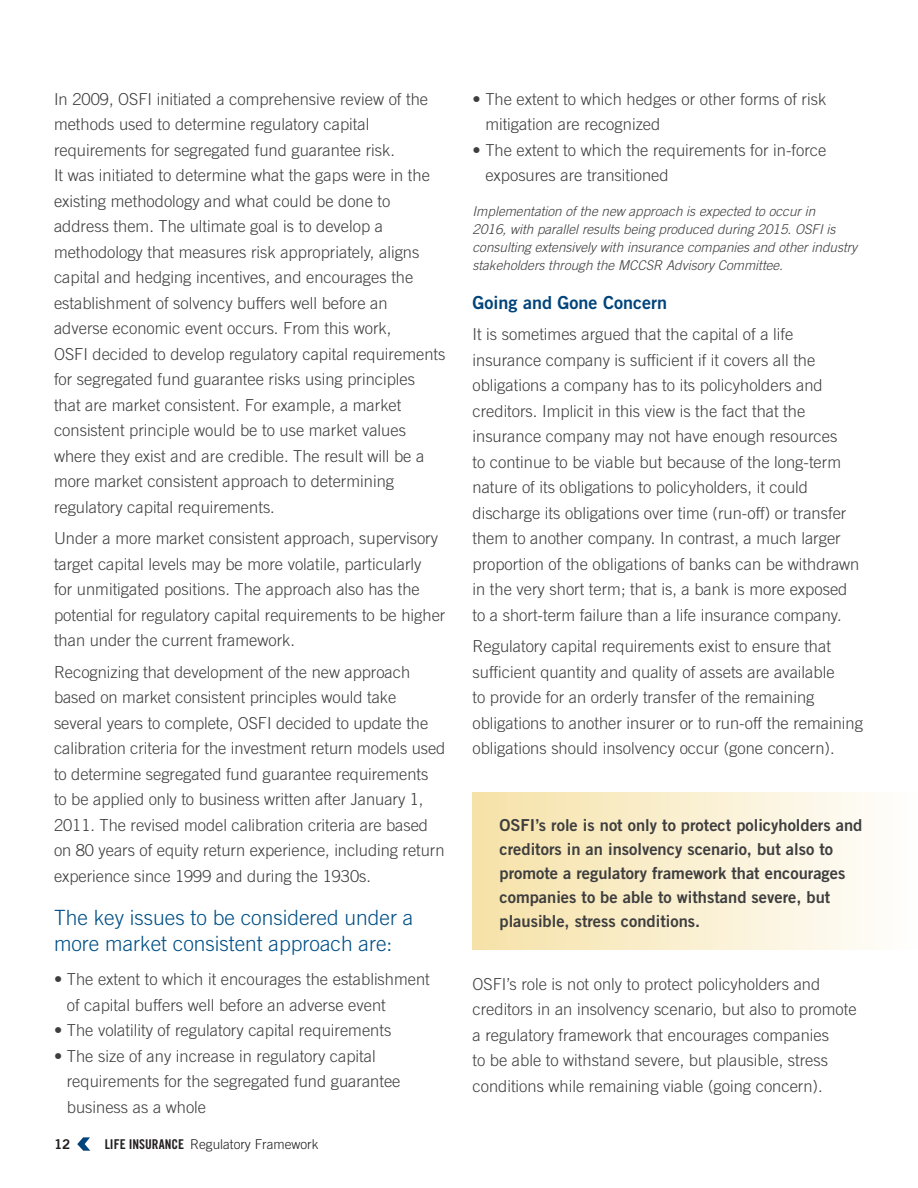
<style>
.page{position:relative;width:918px;height:1188px;background:#fff}
.page>*{position:absolute;margin:0;border:0;box-sizing:border-box;transform-origin:0 0}
.t1{font:300 21px/25.5px "Trade Gothic LT Std";color:#014f85}
.t2{font:18px "Trade Gothic LT Std Bd 2";color:#00447b}
.t3{font:300 16.5px/25.5px "Trade Gothic LT Std";color:#3e3e3f}
.t4{font:16.5px/24px "Trade Gothic LT Std Bd 2";color:#3e3e3f}
.t5{font:italic 300 13.5px/18px "Trade Gothic LT Std";color:#3e3e3f}
.t6{font:300 13.5px "Trade Gothic LT Std";color:#231f20}
.t7{font:13.5px "Trade Gothic LT Std Bd 2";color:#231f20}
.s1{font-family:"Trade Gothic LT Std Bd Cn 20";font-weight:400}
</style>
<div class="page">
<svg style="left:77px;top:1137px;width:13px;height:14px"></svg>
<div style="left:472px;top:792px;width:446px;height:158px;background:linear-gradient(to right,#f6e2a7,#fefefe)"></div>
<p class="t3" style="left:54px;top:86px;width:393px">In 2009, OSFI initiated a comprehensive review of the methods used to determine regulatory capital requirements for segregated fund guarantee risk.<br>It was initiated to determine what the gaps were in the existing methodology and what could be done to address them. The ultimate goal is to develop a methodology that measures risk appropriately, aligns capital and hedging incentives, and encourages the establishment of solvency buffers well before an adverse economic event occurs. From this work,<br>OSFI decided to develop regulatory capital requirements for segregated fund guarantee risks using principles that are market consistent. For example, a market consistent principle would be to use market values where they exist and are credible. The result will be a more market consistent approach to determining regulatory capital requirements.</p>
<p class="t3" style="left:54px;top:526px;width:393px">Under a more market consistent approach, supervisory target capital levels may be more volatile, particularly<br>for unmitigated positions. The approach also has the potential for regulatory capital requirements to be higher than under the current framework.</p>
<p class="t3" style="left:54px;top:659px;width:393px">Recognizing that development of the new approach based on market consistent principles would take several years to complete, OSFI decided to update the calibration criteria for the investment return models used to determine segregated fund guarantee requirements<br>to be applied only to business written after January 1, 2011. The revised model calibration criteria are based on 80 years of equity return experience, including return experience since 1999 and during the 1930s.</p>
<p class="t1" style="left:54px;top:905px;width:361px">The key issues to be considered under a more market consistent approach are:</p>
<p class="t3" style="left:67px;top:967px;width:365px;text-indent:-13px">• The extent to which it encourages the establishment of capital buffers well before an adverse event</p>
<p class="t3" style="left:54px;top:1018px;width:339px">• The volatility of regulatory capital requirements</p>
<p class="t3" style="left:67px;top:1043px;width:335px;text-indent:-13px">• The size of any increase in regulatory capital requirements for the segregated fund guarantee business as a whole</p>
<p class="t7" style="left:54px;top:1136px;width:18px">12</p>
<p class="t6" style="left:105px;top:1136px;width:215px"><span class="s1">LIFE INSURANCE</span> Regulatory Framework</p>
<p class="t3" style="left:485px;top:86px;width:343px;text-indent:-13px">• The extent to which hedges or other forms of risk mitigation are recognized</p>
<p class="t3" style="left:485px;top:137px;width:343px;text-indent:-13px">• The extent to which the requirements for in-force exposures are transitioned</p>
<p class="t5" style="left:472px;top:202px;width:386px">Implementation of the new approach is expected to occur in<br>2016, with parallel results being produced during 2015. OSFI is consulting extensively with insurance companies and other industry stakeholders through the MCCSR Advisory Committee.</p>
<p class="t2" style="left:472px;top:291px;width:196px">Going and Gone Concern</p>
<p class="t3" style="left:472px;top:322px;width:388px">It is sometimes argued that the capital of a life insurance company is sufficient if it covers all the obligations a company has to its policyholders and creditors. Implicit in this view is the fact that the insurance company may not have enough resources<br>to continue to be viable but because of the long-term nature of its obligations to policyholders, it could discharge its obligations over time (run-off) or transfer them to another company. In contrast, a much larger proportion of the obligations of banks can be withdrawn in the very short term; that is, a bank is more exposed to a short-term failure than a life insurance company.</p>
<p class="t3" style="left:472px;top:634px;width:392px">Regulatory capital requirements exist to ensure that sufficient quantity and quality of assets are available<br>to provide for an orderly transfer of the remaining obligations to another insurer or to run-off the remaining obligations should insolvency occur (gone concern).</p>
<p class="t4" style="left:500px;top:813px;width:364px">OSFI’s role is not only to protect policyholders and creditors in an insolvency scenario, but also to promote a regulatory framework that encourages companies to be able to withstand severe, but plausible, stress conditions.</p>
<p class="t3" style="left:472px;top:971px;width:386px">OSFI’s role is not only to protect policyholders and creditors in an insolvency scenario, but also to promote a regulatory framework that encourages companies<br>to be able to withstand severe, but plausible, stress conditions while remaining viable (going concern).</p>
</div>
